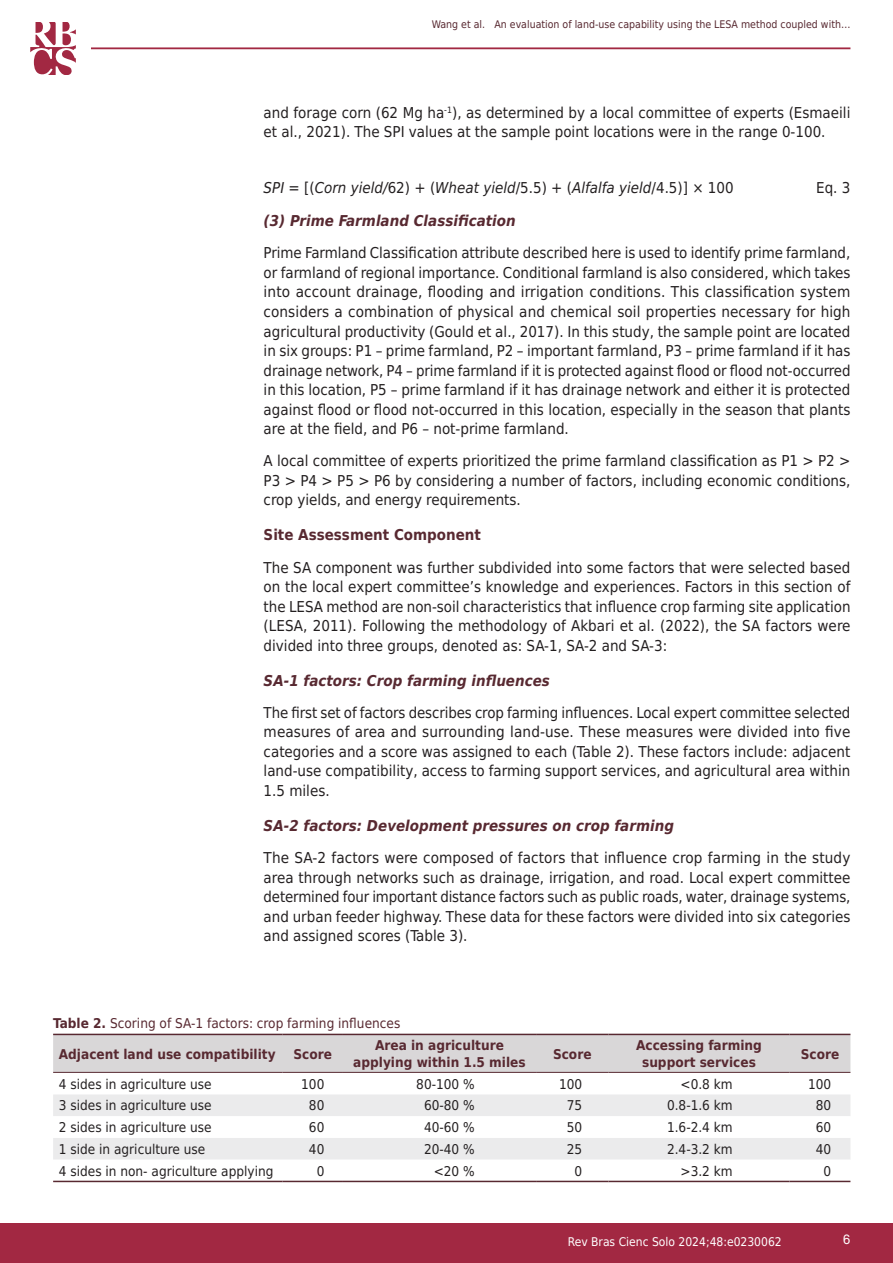
<style>
.page{position:relative;width:893px;height:1263px;background:#fff}
.page>*{position:absolute;margin:0;border:0;box-sizing:border-box;transform-origin:0 0}
.Texto__EN{font:15px/19.5px "DejaVu Sans Condensed";color:#231f20;text-align:justify}
.Subtítulo_3{font:italic 700 15px "DejaVu Sans Condensed";color:#582931}
.Texto__EN-2{font:italic 15px "DejaVu Sans Condensed";color:#231f20}
.Subtítulo_2{font:700 15px "DejaVu Sans Condensed";color:#582931}
.Tabela{font:13.5px "DejaVu Sans Condensed";color:#231f20}
.Tabela_cabeçalho{font:700 13.5px/16.2px "DejaVu Sans Condensed";color:#582931;text-align:center}
.Tabela_Figura_Título{font:13.5px "DejaVu Sans Condensed";color:#582931}
.t1{font:13.5px "Akkurat Pro";color:#fff}
.t2{font:12px "DejaVu Sans Condensed";color:#fff}
.t3{font:10.5px "DejaVu Sans Condensed";color:#582931}
.s1{font-style:normal}
.s2{font-weight:700}
</style>
<div class="page">
<div style="left:0;top:1223px;width:893px;height:40px;background:#a22842"></div>
<hr style="left:91px;top:47px;width:759px;height:2px;background:#a22842">
<svg style="left:30px;top:22px;width:46px;height:52px"></svg>
<div style="left:53px;top:1035px;width:797px;height:37px;background:#d9d7d8"></div>
<div style="left:53px;top:1094px;width:797px;height:22px;background:#ebebec"></div>
<svg style="left:53px;top:1138px;width:797px;height:43px;fill:#ebebec"></svg>
<hr style="left:53px;top:1034px;width:230px;height:1px;background:#582931">
<hr style="left:283px;top:1034px;width:60px;height:1px;background:#582931">
<hr style="left:343px;top:1034px;width:193px;height:1px;background:#582931">
<hr style="left:536px;top:1034px;width:72px;height:1px;background:#582931">
<hr style="left:608px;top:1034px;width:181px;height:1px;background:#582931">
<hr style="left:789px;top:1034px;width:61px;height:1px;background:#582931">
<hr style="left:53px;top:1072px;width:230px;height:1px;background:#582931">
<hr style="left:283px;top:1072px;width:60px;height:1px;background:#582931">
<hr style="left:343px;top:1072px;width:193px;height:1px;background:#582931">
<hr style="left:536px;top:1072px;width:72px;height:1px;background:#582931">
<hr style="left:608px;top:1072px;width:181px;height:1px;background:#582931">
<hr style="left:789px;top:1072px;width:61px;height:1px;background:#582931">
<hr style="left:53px;top:1181px;width:230px;height:1px;background:#582931">
<hr style="left:283px;top:1181px;width:60px;height:1px;background:#582931">
<hr style="left:343px;top:1181px;width:193px;height:1px;background:#582931">
<hr style="left:536px;top:1181px;width:72px;height:1px;background:#582931">
<hr style="left:608px;top:1181px;width:181px;height:1px;background:#582931">
<hr style="left:789px;top:1181px;width:61px;height:1px;background:#582931">
<p class="t3" style="left:432px;top:16px;width:420px">Wang et al. An evaluation of land-use capability using the LESA method coupled with…</p>
<p class="Texto__EN" style="left:264px;top:102px;width:588px">and forage corn (62 Mg ha<sup>-1</sup>), as determined by a local committee of experts (Esmaeili et al., 2021). The SPI values at the sample point locations were in the range 0-100.</p>
<p class="Texto__EN-2" style="left:264px;top:177px;width:472px">SPI = <span class="s1">[(</span>Corn yield/<span class="s1">62) + (</span>Wheat yield<span class="s1">/5.5) + (</span>Alfalfa yield<span class="s1">/4.5)] × 100</span></p>
<p class="Texto__EN" style="left:816px;top:177px;width:36px">Eq. 3</p>
<p class="Subtítulo_3" style="left:264px;top:209px;width:254px">(3) Prime Farmland Classification</p>
<p class="Texto__EN" style="left:264px;top:243px;width:588px">Prime Farmland Classification attribute described here is used to identify prime farmland, or farmland of regional importance. Conditional farmland is also considered, which takes into account drainage, flooding and irrigation conditions. This classification system considers a combination of physical and chemical soil properties necessary for high agricultural productivity (Gould et al., 2017). In this study, the sample point are located in six groups: P1 – prime farmland, P2 – important farmland, P3 – prime farmland if it has drainage network, P4 – prime farmland if it is protected against flood or flood not-occurred in this location, P5 – prime farmland if it has drainage network and either it is protected against flood or flood not-occurred in this location, especially in the season that plants are at the field, and P6 – not-prime farmland.</p>
<p class="Texto__EN" style="left:264px;top:451px;width:588px">A local committee of experts prioritized the prime farmland classification as P1 &gt; P2 &gt; P3 &gt; P4 &gt; P5 &gt; P6 by considering a number of factors, including economic conditions, crop yields, and energy requirements.</p>
<p class="Subtítulo_2" style="left:264px;top:523px;width:219px">Site Assessment Component</p>
<p class="Texto__EN" style="left:264px;top:557px;width:588px">The SA component was further subdivided into some factors that were selected based on the local expert committee’s knowledge and experiences. Factors in this section of the LESA method are non-soil characteristics that influence crop farming site application (LESA, 2011). Following the methodology of Akbari et al. (2022), the SA factors were divided into three groups, denoted as: SA-1, SA-2 and SA-3:</p>
<p class="Subtítulo_3" style="left:264px;top:669px;width:288px">SA-1 factors: Crop farming influences</p>
<p class="Texto__EN" style="left:264px;top:702px;width:588px">The first set of factors describes crop farming influences. Local expert committee selected measures of area and surrounding land-use. These measures were divided into five categories and a score was assigned to each (Table 2). These factors include: adjacent land-use compatibility, access to farming support services, and agricultural area within 1.5 miles.</p>
<p class="Subtítulo_3" style="left:264px;top:814px;width:412px">SA-2 factors: Development pressures on crop farming</p>
<p class="Texto__EN" style="left:264px;top:848px;width:588px">The SA-2 factors were composed of factors that influence crop farming in the study area through networks such as drainage, irrigation, and road. Local expert committee determined four important distance factors such as public roads, water, drainage systems, and urban feeder highway. These data for these factors were divided into six categories and assigned scores (Table 3).</p>
<p class="Tabela_Figura_Título" style="left:53px;top:1012px;width:349px"><span class="s2">Table 2.</span> Scoring of SA-1 factors: crop farming influences</p>
<p class="Tabela_cabeçalho" style="left:59px;top:1045px;width:218px">Adjacent land use compatibility</p>
<p class="Tabela_cabeçalho" style="left:294px;top:1045px;width:40px">Score</p>
<p class="Tabela_cabeçalho" style="left:353px;top:1037px;width:174px">Area in agriculture applying within 1.5 miles</p>
<p class="Tabela_cabeçalho" style="left:553px;top:1045px;width:40px">Score</p>
<p class="Tabela_cabeçalho" style="left:636px;top:1037px;width:127px">Accessing farming support services</p>
<p class="Tabela_cabeçalho" style="left:801px;top:1045px;width:40px">Score</p>
<p class="Tabela" style="left:59px;top:1073px;width:154px">4 sides in agriculture use</p>
<p class="Tabela" style="left:301px;top:1073px;width:25px">100</p>
<p class="Tabela" style="left:416px;top:1073px;width:60px">80-100 %</p>
<p class="Tabela" style="left:559px;top:1073px;width:25px">100</p>
<p class="Tabela" style="left:680px;top:1073px;width:54px">&lt;0.8 km</p>
<p class="Tabela" style="left:808px;top:1073px;width:25px">100</p>
<p class="Tabela" style="left:59px;top:1095px;width:154px">3 sides in agriculture use</p>
<p class="Tabela" style="left:309px;top:1095px;width:17px">80</p>
<p class="Tabela" style="left:424px;top:1095px;width:52px">60-80 %</p>
<p class="Tabela" style="left:567px;top:1095px;width:17px">75</p>
<p class="Tabela" style="left:667px;top:1095px;width:67px">0.8-1.6 km</p>
<p class="Tabela" style="left:816px;top:1095px;width:17px">80</p>
<p class="Tabela" style="left:59px;top:1116px;width:154px">2 sides in agriculture use</p>
<p class="Tabela" style="left:309px;top:1116px;width:17px">60</p>
<p class="Tabela" style="left:424px;top:1116px;width:52px">40-60 %</p>
<p class="Tabela" style="left:567px;top:1116px;width:17px">50</p>
<p class="Tabela" style="left:667px;top:1116px;width:67px">1.6-2.4 km</p>
<p class="Tabela" style="left:816px;top:1116px;width:17px">60</p>
<p class="Tabela" style="left:59px;top:1138px;width:148px">1 side in agriculture use</p>
<p class="Tabela" style="left:309px;top:1138px;width:17px">40</p>
<p class="Tabela" style="left:424px;top:1138px;width:52px">20-40 %</p>
<p class="Tabela" style="left:567px;top:1138px;width:17px">25</p>
<p class="Tabela" style="left:667px;top:1138px;width:67px">2.4-3.2 km</p>
<p class="Tabela" style="left:816px;top:1138px;width:17px">40</p>
<p class="Tabela" style="left:59px;top:1160px;width:216px">4 sides in non- agriculture applying</p>
<p class="Tabela" style="left:317px;top:1160px;width:9px">0</p>
<p class="Tabela" style="left:434px;top:1160px;width:43px">&lt;20 %</p>
<p class="Tabela" style="left:575px;top:1160px;width:9px">0</p>
<p class="Tabela" style="left:680px;top:1160px;width:54px">&gt;3.2 km</p>
<p class="Tabela" style="left:823px;top:1160px;width:9px">0</p>
<p class="t2" style="left:568px;top:1231px;width:215px">Rev Bras Cienc Solo 2024;48:e0230062</p>
<p class="t1" style="left:843px;top:1231px;width:9px">6</p>
</div>
